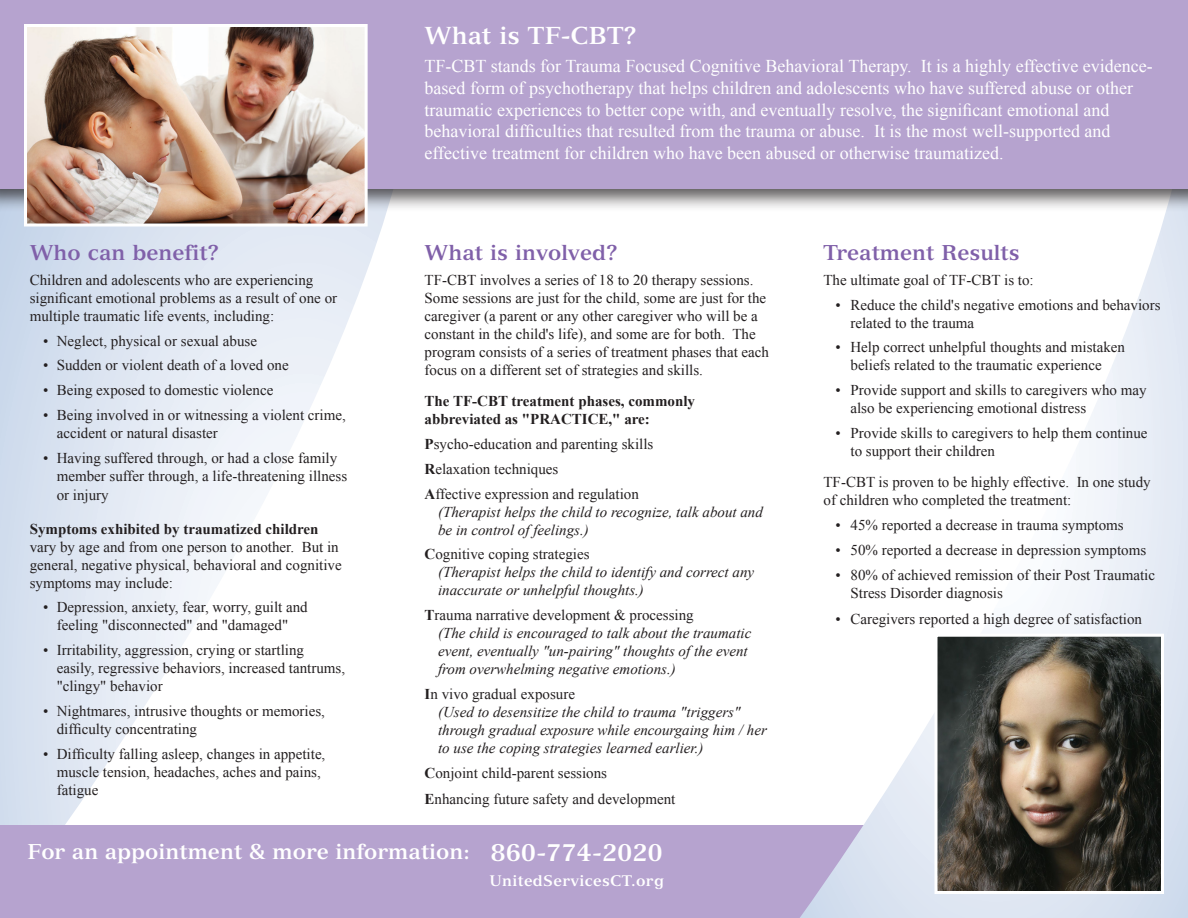
<style>
.page{position:relative;width:1188px;height:918px;background:#fff}
.page>*{position:absolute;margin:0;border:0;box-sizing:border-box;transform-origin:0 0}
.t1{font:700 24px "Versailles LT Std";letter-spacing:.01em;color:#fff}
.t2{font:700 21px "Versailles LT Std";color:#8060a9}
.t3{font:700 21px "Versailles LT Std";color:#fff}
.t4{font:18px/21.6px "Times New Roman";color:#fff}
.t5{font:15px/18px "Times New Roman";color:#231f20}
.t6{font:italic 15px/18px "Times New Roman";color:#231f20}
.t7{font:700 15px/18px "Times New Roman";color:#231f20}
.t8{font:700 15px "Versailles LT Std";letter-spacing:.02em;color:#fff}
.s1{font-weight:700}
</style>
<div class="page">
<svg style="left:0;top:212px;width:387px;height:613px"></svg>
<div style="left:0;top:825px;width:1188px;height:93px;background:#b6a3cf"></div>
<svg style="left:800px;top:212px;width:388px;height:706px"></svg>
<div style="left:0;top:0;width:1188px;height:212px;background:#231f20;opacity:.75"></div>
<div style="left:0;top:0;width:1188px;height:189px;background:#b6a3cf"></div>
<img style="left:28px;top:28px;width:336px;height:194px">
<div style="left:24px;top:24px;width:344px;height:202px;border:3px solid #fff"></div>
<img style="left:938px;top:638px;width:222px;height:252px">
<div style="left:934px;top:634px;width:230px;height:260px;border:3px solid #fff"></div>
<p class="t2" style="left:30px;top:240px;width:191px">Who can benefit?</p>
<p class="t5" style="left:30px;top:271px;width:309px">Children and adolescents who are experiencing significant emotional problems as a result of one or multiple traumatic life events, including:</p>
<p class="t5" style="left:43px;top:331px;width:215px">• Neglect, physical or sexual abuse</p>
<p class="t5" style="left:43px;top:356px;width:247px">• Sudden or violent death of a loved one</p>
<p class="t5" style="left:43px;top:381px;width:232px">• Being exposed to domestic violence</p>
<p class="t5" style="left:57px;top:406px;width:291px;text-indent:-14px">• Being involved in or witnessing a violent crime, accident or natural disaster</p>
<p class="t5" style="left:57px;top:448px;width:292px;text-indent:-14px">• Having suffered through, or had a close family member suffer through, a life-threatening illness</p>
<p class="t5" style="left:57px;top:486px;width:54px">or injury</p>
<p class="t5" style="left:30px;top:519px;width:314px"><span class="s1">Symptoms exhibited by traumatized children </span>vary by age and from one person to another. But in general, negative physical, behavioral and cognitive symptoms may include:</p>
<p class="t5" style="left:43px;top:598px;width:266px;text-align:center">• Depression, anxiety, fear, worry, guilt and feeling "disconnected" and "damaged"</p>
<p class="t5" style="left:57px;top:641px;width:290px;text-indent:-14px">• Irritability, aggression, crying or startling easily, regressive behaviors, increased tantrums, "clingy" behavior</p>
<p class="t5" style="left:57px;top:702px;width:270px;text-indent:-14px">• Nightmares, intrusive thoughts or memories, difficulty concentrating</p>
<p class="t5" style="left:57px;top:744px;width:270px;text-indent:-14px">• Difficulty falling asleep, changes in appetite, muscle tension, headaches, aches and pains, fatigue</p>
<p class="t1" style="left:425px;top:21px;width:214px">What is TF-CBT?</p>
<p class="t4" style="left:425px;top:55px;width:730px">TF-CBT stands for Trauma Focused Cognitive Behavioral Therapy. It is a highly effective evidence&shy;based form of psychotherapy that helps children and adolescents who have suffered abuse or other traumatic experiences to better cope with, and eventually resolve, the significant emotional and behavioral difficulties that resulted from the trauma or abuse. It is the most well-supported and effective treatment for children who have been abused or otherwise traumatized.</p>
<p class="t2" style="left:425px;top:240px;width:195px">What is involved?</p>
<p class="t5" style="left:425px;top:271px;width:346px">TF-CBT involves a series of 18 to 20 therapy sessions.<br>Some sessions are just for the child, some are just for the caregiver (a parent or any other caregiver who will be a constant in the child's life), and some are for both. The program consists of a series of treatment phases that each focus on a different set of strategies and skills.</p>
<p class="t7" style="left:425px;top:392px;width:272px">The TF-CBT treatment phases, commonly abbreviated as "PRACTICE," are:</p>
<p class="t5" style="left:425px;top:435px;width:230px"><span class="s1">P</span>sycho-education and parenting skills</p>
<p class="t5" style="left:425px;top:460px;width:135px"><span class="s1">R</span>elaxation techniques</p>
<p class="t5" style="left:425px;top:484px;width:216px"><span class="s1">A</span>ffective expression and regulation</p>
<p class="t6" style="left:438px;top:502px;width:326px">(Therapist helps the child to recognize, talk about and be in control of feelings.)</p>
<p class="t5" style="left:425px;top:545px;width:166px"><span class="s1">C</span>ognitive coping strategies</p>
<p class="t6" style="left:438px;top:563px;width:318px">(Therapist helps the child to identify and correct any inaccurate or unhelpful thoughts.)</p>
<p class="t5" style="left:425px;top:606px;width:271px"><span class="s1">T</span>rauma narrative development &amp; processing</p>
<p class="t6" style="left:438px;top:624px;width:315px">(The child is encouraged to talk about the traumatic event, eventually "un-pairing" thoughts of the event from overwhelming negative emotions.)</p>
<p class="t5" style="left:425px;top:685px;width:152px"><span class="s1">I</span>n vivo gradual exposure</p>
<p class="t6" style="left:438px;top:703px;width:330px">(Used to desensitize the child to trauma "triggers" through gradual exposure while encourgaing him / her to use the coping strategies learned earlier.)</p>
<p class="t5" style="left:425px;top:763px;width:184px"><span class="s1">C</span>onjoint child-parent sessions</p>
<p class="t5" style="left:425px;top:790px;width:252px"><span class="s1">E</span>nhancing future safety and development</p>
<p class="t2" style="left:824px;top:240px;width:198px">Treatment Results</p>
<p class="t5" style="left:824px;top:271px;width:212px">The ultimate goal of TF-CBT is to:</p>
<p class="t5" style="left:850px;top:295px;width:312px;text-indent:-15px">• Reduce the child's negative emotions and behaviors related to the trauma</p>
<p class="t5" style="left:836px;top:338px;width:291px;text-align:center">• Help correct unhelpful thoughts and mistaken beliefs related to the traumatic experience</p>
<p class="t5" style="left:850px;top:381px;width:298px;text-indent:-15px">• Provide support and skills to caregivers who may also be experiencing emotional distress</p>
<p class="t5" style="left:850px;top:424px;width:299px;text-indent:-15px">• Provide skills to caregivers to help them continue to support their children</p>
<p class="t5" style="left:824px;top:473px;width:329px">TF-CBT is proven to be highly effective. In one study of children who completed the treatment:</p>
<p class="t5" style="left:836px;top:516px;width:290px">• 45% reported a decrease in trauma symptoms</p>
<p class="t5" style="left:836px;top:541px;width:312px">• 50% reported a decrease in depression symptoms</p>
<p class="t5" style="left:850px;top:565px;width:306px;text-indent:-15px">• 80% of achieved remission of their Post Traumatic<br>Stress Disorder diagnosis</p>
<p class="t5" style="left:836px;top:610px;width:308px">• Caregivers reported a high degree of satisfaction</p>
<p class="t3" style="left:27px;top:839px;width:444px">For an appointment &amp; more information:</p>
<p class="t1" style="left:491px;top:839px;width:173px">860-774-2020</p>
<p class="t8" style="left:489px;top:872px;width:176px">UnitedServicesCT.org</p>
</div>
